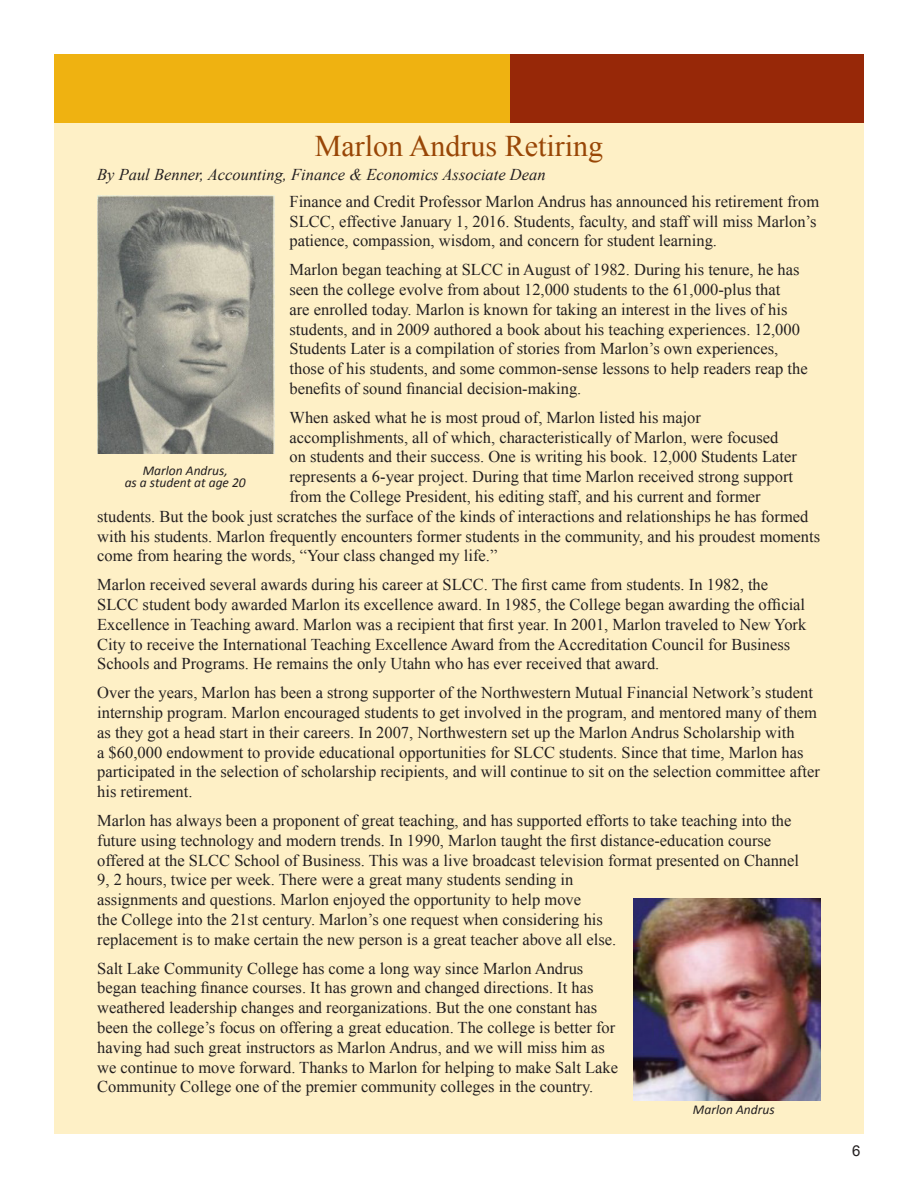
<style>
.page{position:relative;width:918px;height:1188px;background:#fff}
.page>*{position:absolute;margin:0;border:0;box-sizing:border-box;transform-origin:0 0}
.t1{font:30px "Times New Roman";color:#994606}
.Normal_Type{font:16.5px/19.8px "Times New Roman";color:#231f20}
.Normal_Type-2{font:italic 16.5px "Times New Roman";color:#231f20}
.t2{font:15px "Arial";color:#231f20}
.Normal_Type-3{font:italic 13.5px "Calibri";color:#231f20}
</style>
<div class="page">
<div style="left:54px;top:54px;width:810px;height:1080px;background:#fef0c6"></div>
<div style="left:54px;top:54px;width:457px;height:68px;background:#efb211"></div>
<div style="left:511px;top:54px;width:353px;height:68px;background:#972808"></div>
<img style="left:97px;top:195px;width:177px;height:258px">
<img style="left:633px;top:898px;width:188px;height:203px">
<p class="t1" style="left:315px;top:126px;width:290px">Marlon Andrus Retiring</p>
<p class="Normal_Type-2" style="left:97px;top:163px;width:450px">By Paul Benner, Accounting, Finance &amp; Economics Associate Dean</p>
<p class="Normal_Type" style="left:290px;top:191px;width:531px">Finance and Credit Professor Marlon Andrus has announced his retirement from<br>SLCC, effective January 1, 2016. Students, faculty, and staff will miss Marlon’s patience, compassion, wisdom, and concern for student learning.</p>
<p class="Normal_Type" style="left:290px;top:260px;width:520px">Marlon began teaching at SLCC in August of 1982. During his tenure, he has seen the college evolve from about 12,000 students to the 61,000-plus that<br>are enrolled today. Marlon is known for taking an interest in the lives of his students, and in 2009 authored a book about his teaching experiences. 12,000<br>Students Later is a compilation of stories from Marlon’s own experiences, those of his students, and some common-sense lessons to help readers reap the benefits of sound financial decision-making.</p>
<p class="Normal_Type" style="left:290px;top:407px;width:413px">When asked what he is most proud of, Marlon listed his major</p>
<p class="Normal_Type" style="left:290px;top:427px;width:490px">accomplishments, all of which, characteristically of Marlon, were focused</p>
<p class="Normal_Type" style="left:290px;top:447px;width:509px">on students and their success. One is writing his book. 12,000 Students Later</p>
<p class="Normal_Type" style="left:290px;top:467px;width:505px">represents a 6-year project. During that time Marlon received strong support</p>
<p class="Normal_Type" style="left:290px;top:486px;width:473px">from the College President, his editing staff, and his current and former</p>
<p class="Normal_Type" style="left:97px;top:506px;width:713px">students. But the book just scratches the surface of the kinds of interactions and relationships he has formed</p>
<p class="Normal_Type" style="left:97px;top:526px;width:724px">with his students. Marlon frequently encounters former students in the community, and his proudest moments</p>
<p class="Normal_Type" style="left:97px;top:546px;width:402px">come from hearing the words, “Your class changed my life.”</p>
<p class="Normal_Type" style="left:97px;top:575px;width:711px">Marlon received several awards during his career at SLCC. The first came from students. In 1982, the SLCC student body awarded Marlon its excellence award. In 1985, the College began awarding the official Excellence in Teaching award. Marlon was a recipient that first year. In 2001, Marlon traveled to New York City to receive the International Teaching Excellence Award from the Accreditation Council for Business Schools and Programs. He remains the only Utahn who has ever received that award.</p>
<p class="Normal_Type" style="left:97px;top:683px;width:724px">Over the years, Marlon has been a strong supporter of the Northwestern Mutual Financial Network’s student internship program. Marlon encouraged students to get involved in the program, and mentored many of them as they got a head start in their careers. In 2007, Northwestern set up the Marlon Andrus Scholarship with<br>a $60,000 endowment to provide educational opportunities for SLCC students. Since that time, Marlon has participated in the selection of scholarship recipients, and will continue to sit on the selection committee after his retirement.</p>
<p class="Normal_Type" style="left:97px;top:810px;width:703px">Marlon has always been a proponent of great teaching, and has supported efforts to take teaching into the future using technology and modern trends. In 1990, Marlon taught the first distance-education course offered at the SLCC School of Business. This was a live broadcast television format presented on Channel 9, 2 hours, twice per week. There were a great many students sending in<br>assignments and questions. Marlon enjoyed the opportunity to help move<br>the College into the 21st century. Marlon’s one request when considering his<br>replacement is to make certain the new person is a great teacher above all else.</p>
<p class="Normal_Type" style="left:97px;top:958px;width:522px">Salt Lake Community College has come a long way since Marlon Andrus began teaching finance courses. It has grown and changed directions. It has weathered leadership changes and reorganizations. But the one constant has been the college’s focus on offering a great education. The college is better for having had such great instructors as Marlon Andrus, and we will miss him as we continue to move forward. Thanks to Marlon for helping to make Salt Lake Community College one of the premier community colleges in the country.</p>
<p class="Normal_Type-3" style="left:143px;top:461px;width:87px">Marlon Andrus,</p>
<p class="Normal_Type-3" style="left:125px;top:473px;width:123px">as a student at age 20</p>
<p class="Normal_Type-3" style="left:693px;top:1100px;width:83px">Marlon Andrus</p>
<p class="t2" style="left:852px;top:1141px;width:10px">6</p>
</div>
